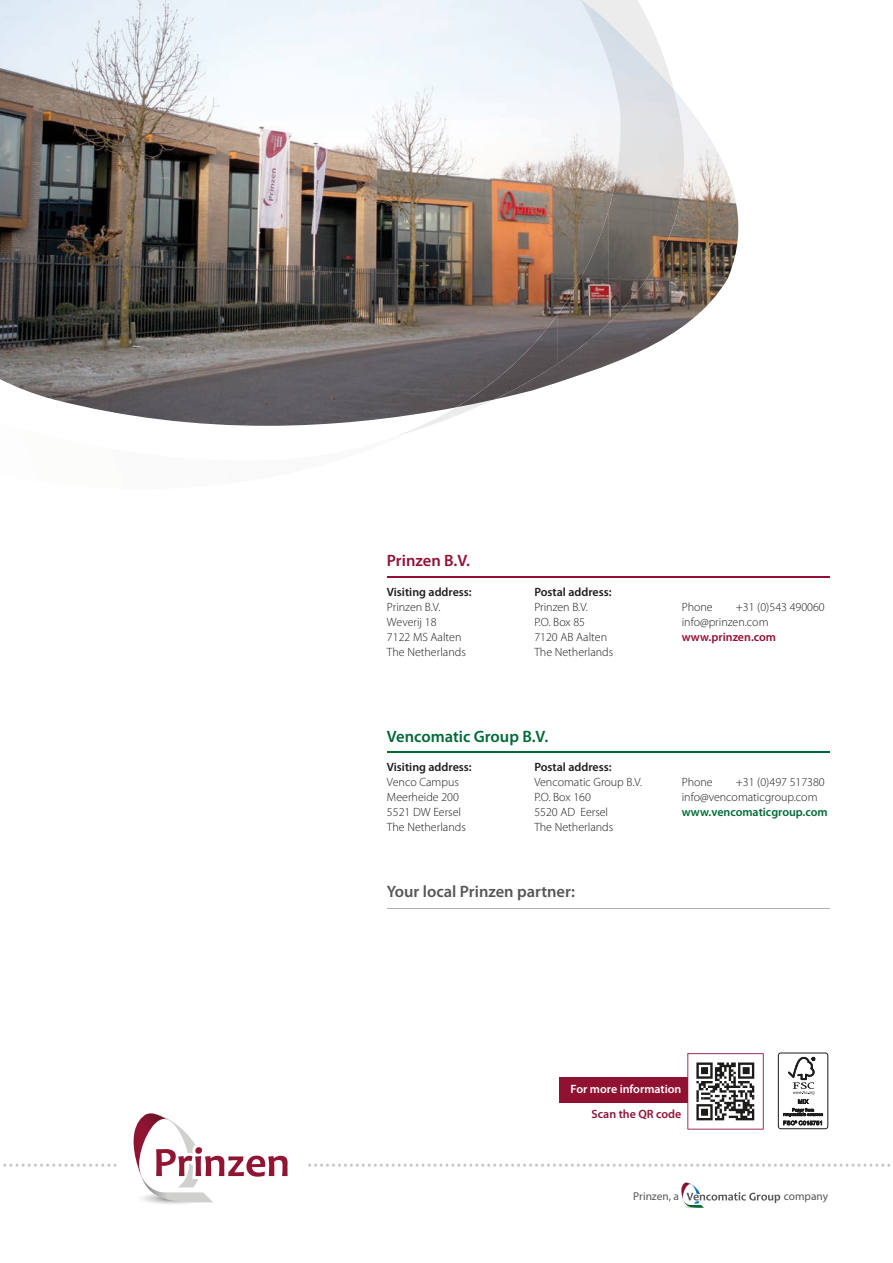
<style>
.page{position:relative;width:893px;height:1263px;background:#fff}
.page>*{position:absolute;margin:0;border:0;box-sizing:border-box;transform-origin:0 0}
.t1{font:600 16.5px "Myriad Pro";color:#575656}
.t2{font:600 16.5px "Myriad Pro";color:#006936}
.t3{font:600 16.5px "Myriad Pro";color:#911133}
.t4{font:300 12px/15px "Myriad Pro";color:#1c1c1b}
.t5{font:600 12px "Myriad Pro";color:#1c1c1b}
.t6{font:600 12px "Myriad Pro";color:#911133}
.t7{font:600 12px "Myriad Pro";color:#006936}
.t8{font:600 12px "Myriad Pro";color:#fff}
.t9{font:11.4px "Myriad Pro";color:#575656}
</style>
<div class="page">
<svg style="left:308px;top:1164px;width:583px;height:3px"></svg>
<svg style="left:3px;top:1113px;width:285px;height:89px"></svg>
<svg style="left:681px;top:1182px;width:99px;height:26px"></svg>
<div style="left:778px;top:1053px;width:50px;height:76px;border:1px solid #1c1c1b;border-radius:2px"></div>
<svg style="left:783px;top:1057px;width:40px;height:68px"></svg>
<img style="left:0;top:0;width:738px;height:422px">
<img style="left:391px;top:0;width:283px;height:431px">
<img style="left:580px;top:0;width:79px;height:102px">
<img style="left:659px;top:73px;width:32px;height:185px">
<img style="left:608px;top:102px;width:51px;height:221px">
<img style="left:557px;top:210px;width:52px;height:154px">
<img style="left:506px;top:315px;width:52px;height:78px">
<img style="left:456px;top:370px;width:51px;height:37px">
<svg style="left:186px;top:422px;width:226px;height:13px"></svg>
<div style="left:560px;top:1077px;width:204px;height:25px;background:#911133"></div>
<svg style="left:687px;top:1053px;width:77px;height:76px"></svg>
<hr style="left:387px;top:576px;width:442px;height:1px;background:#911133">
<hr style="left:387px;top:751px;width:442px;height:1px;background:#006936">
<hr style="left:387px;top:908px;width:442px;height:1px;background:#b4b3b3">
<h1 class="t3" style="left:387px;top:550px;width:85px">Prinzen B.V.</h1>
<p class="t5" style="left:387px;top:584px;width:86px">Visiting address:</p>
<p class="t4" style="left:387px;top:599px;width:80px">Prinzen B.V.<br>Weverij 18<br>7122 MS Aalten<br>The Netherlands</p>
<p class="t5" style="left:534px;top:584px;width:79px">Postal address:</p>
<p class="t4" style="left:534px;top:599px;width:80px">Prinzen B.V.<br>P.O. Box 85<br>7120 AB Aalten<br>The Netherlands</p>
<p class="t4" style="left:682px;top:599px;width:32px">Phone</p>
<p class="t4" style="left:682px;top:599px;width:145px;text-indent:54px">+31 (0)543 490060 info@prinzen.com</p>
<p class="t6" style="left:682px;top:629px;width:96px">www.prinzen.com</p>
<h1 class="t2" style="left:387px;top:725px;width:163px">Vencomatic Group B.V.</h1>
<p class="t5" style="left:387px;top:759px;width:86px">Visiting address:</p>
<p class="t4" style="left:387px;top:774px;width:80px">Venco Campus<br>Meerheide 200<br>5521 DW Eersel<br>The Netherlands</p>
<p class="t5" style="left:534px;top:759px;width:79px">Postal address:</p>
<p class="t4" style="left:534px;top:774px;width:109px">Vencomatic Group B.V.<br>P.O. Box 160<br>5520 AD Eersel<br>The Netherlands</p>
<p class="t4" style="left:682px;top:774px;width:32px">Phone</p>
<p class="t4" style="left:682px;top:774px;width:145px;text-indent:54px">+31 (0)497 517380 info@vencomaticgroup.com</p>
<p class="t7" style="left:682px;top:804px;width:147px">www.vencomaticgroup.com</p>
<h1 class="t1" style="left:387px;top:881px;width:189px">Your local Prinzen partner:</h1>
<p class="t8" style="left:571px;top:1082px;width:112px">For more information</p>
<p class="t6" style="left:592px;top:1106px;width:91px">Scan the QR code</p>
<p class="t9" style="left:633px;top:1189px;width:47px">Prinzen, a</p>
<p class="t9" style="left:784px;top:1189px;width:46px">company</p>
</div>
